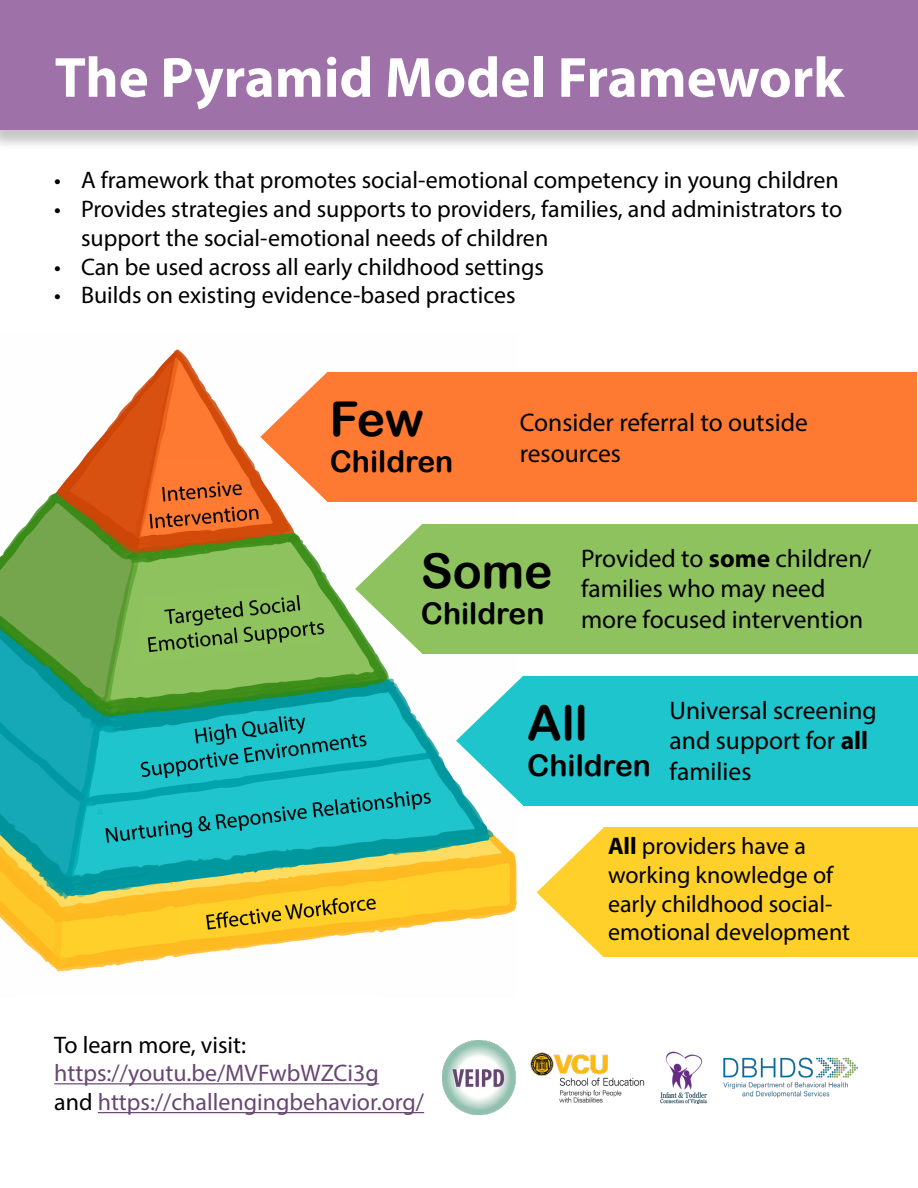
<style>
.page{position:relative;width:918px;height:1188px;background:#fff}
.page>*{position:absolute;margin:0;border:0;box-sizing:border-box;transform-origin:0 0}
.t1{font:700 57px "Myriad Pro";color:#fff}
.t2{font:48px "Arial Rounded MT Bold";color:#000}
.t3{font:30px "Arial Rounded MT Bold";color:#000}
.t4{font:25.5px/30.6px "Myriad Pro";color:#000}
.t5{font:24px/28.8px "Myriad Pro";color:#000}
.t6{font:24px/28.8px "Myriad Pro";color:#674771}
.s1{font-weight:700}
.s2{color:#000}
</style>
<div class="page">
<img style="left:0;top:349px;width:517px;height:623px">
<div style="left:0;top:0;width:918px;height:151px;background:#000;opacity:.22"></div>
<div style="left:0;top:0;width:918px;height:130px;background:#9e71a8"></div>
<div style="left:327px;top:372px;width:590px;height:130px;background:#fe7a32"></div>
<svg style="left:260px;top:372px;width:67px;height:130px"></svg>
<div style="left:422px;top:524px;width:495px;height:130px;background:#8ec25e"></div>
<svg style="left:355px;top:524px;width:67px;height:130px"></svg>
<div style="left:523px;top:676px;width:395px;height:129px;background:#1ec5cd"></div>
<svg style="left:456px;top:676px;width:67px;height:129px"></svg>
<hr style="left:54px;top:1083px;width:325px;height:1px;background:#674771">
<hr style="left:98px;top:1112px;width:326px;height:1px;background:#674771">
<img style="left:443px;top:1041px;width:415px;height:74px">
<div style="left:604px;top:828px;width:314px;height:129px;background:#ffd02a"></div>
<svg style="left:537px;top:828px;width:67px;height:129px"></svg>
<h1 class="t1" style="left:55px;top:40px;width:791px">The Pyramid Model Framework</h1>
<p class="t5" style="left:54px;top:165px;width:786px">• A framework that promotes social-emotional competency in young children</p>
<p class="t5" style="left:81px;top:194px;width:763px;text-indent:-27px">• Provides strategies and supports to providers, families, and administrators to support the social-emotional needs of children</p>
<p class="t5" style="left:54px;top:252px;width:492px">• Can be used across all early childhood settings</p>
<p class="t5" style="left:54px;top:281px;width:463px">• Builds on existing evidence-based practices</p>
<h2 class="t2" style="left:330px;top:391px;width:96px">Few</h2>
<p class="t3" style="left:330px;top:444px;width:125px">Children</p>
<p class="t4" style="left:520px;top:407px;width:290px">Consider referral to outside resources</p>
<h2 class="t2" style="left:421px;top:543px;width:133px">Some</h2>
<p class="t3" style="left:421px;top:596px;width:125px">Children</p>
<p class="t4" style="left:581px;top:543px;width:292px">Provided to <span class="s1">some</span> children/ families who may need more focused intervention</p>
<h2 class="t2" style="left:527px;top:695px;width:62px">All</h2>
<p class="t3" style="left:527px;top:748px;width:125px">Children</p>
<p class="t4" style="left:670px;top:694px;width:209px">Universal screening and support for <span class="s1">all </span>families</p>
<p class="t5" style="left:54px;top:1030px;width:193px">To learn more, visit:</p>
<p class="t6" style="left:54px;top:1059px;width:371px">https://youtu.be/MVFwbWZCi3g<br><span class="s2">and</span> https://challengingbehavior.org/</p>
<p class="t5" style="left:608px;top:831px;width:244px"><span class="s1">All</span> providers have a working knowledge of early childhood social&shy;emotional development</p>
</div>
